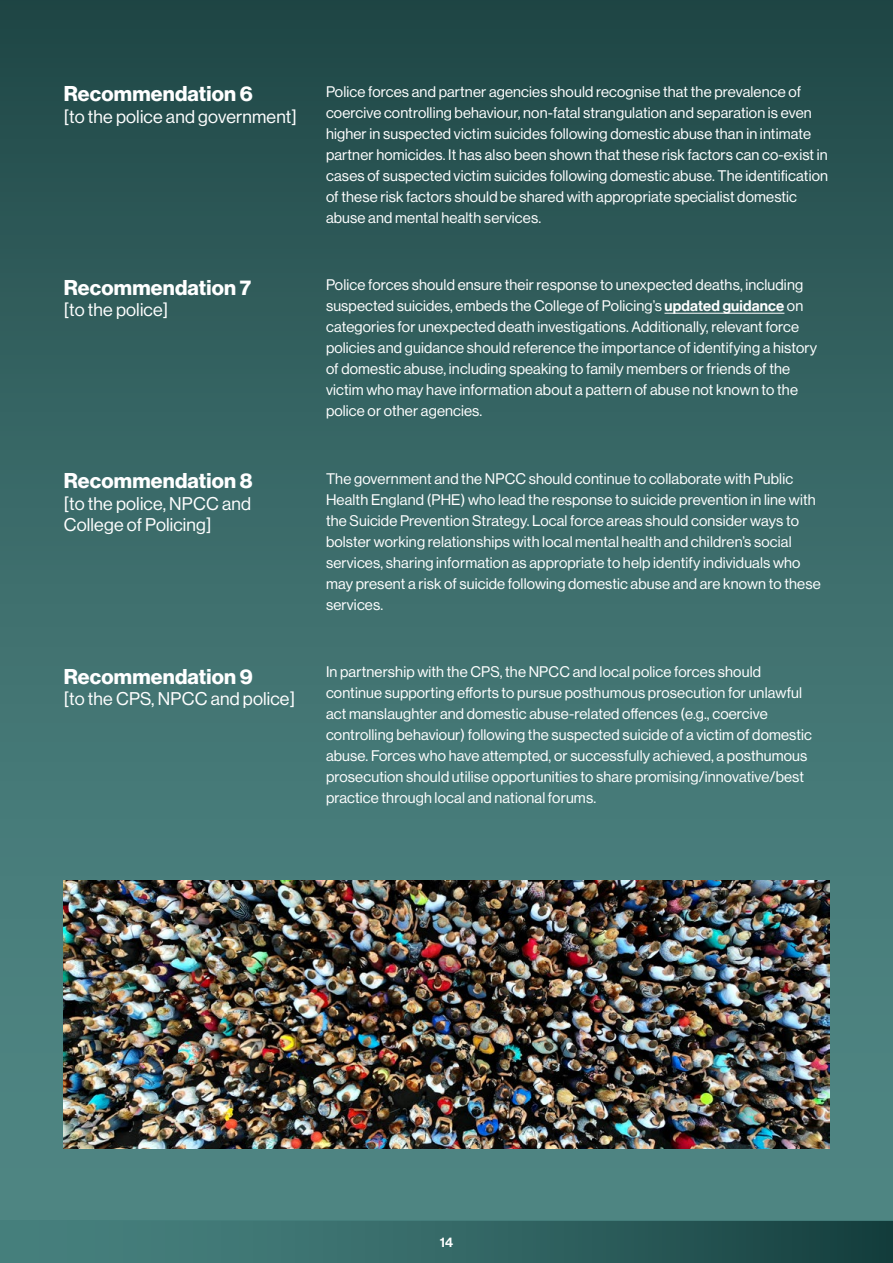
<style>
.page{position:relative;width:893px;height:1263px;background:#fff}
.page>*{position:absolute;margin:0;border:0;box-sizing:border-box;transform-origin:0 0}
.t1{font:21px "N Haas Grotesk DS Pro 75 Bd";letter-spacing:.01em;color:#fff}
.t2{font:18px/21.6px "N Haas Grotesk DS Pro 55 Rg";letter-spacing:.01em;color:#fff}
.t3{font:15px/21px "N Haas Grotesk DS Pro 55 Rg";letter-spacing:.01em;color:#fff}
.t4{font:13.5px "N Haas Grotesk DS Pro 65 Md";color:#fff}
.s1{font-family:"N Haas Grotesk DS Pro 65 Md"}
</style>
<div class="page">
<div style="left:0;top:1221px;width:893px;height:42px;background:linear-gradient(to right,#4d8886,#184342)"></div>
<div style="left:0;top:0;width:893px;height:1220px;background:linear-gradient(to bottom,#234c4b,#558d8b)"></div>
<hr style="left:664px;top:313px;width:120px;height:1px;background:#fff">
<img style="left:64px;top:880px;width:765px;height:268px">
<p class="t1" style="left:64px;top:82px;width:191px">Recommendation 6</p>
<p class="t2" style="left:64px;top:106px;width:235px">[to the police and government]</p>
<p class="t3" style="left:326px;top:81px;width:503px">Police forces and partner agencies should recognise that the prevalence of coercive controlling behaviour, non-fatal strangulation and separation is even higher in suspected victim suicides following domestic abuse than in intimate partner homicides. It has also been shown that these risk factors can co-exist in cases of suspected victim suicides following domestic abuse. The identification of these risk factors should be shared with appropriate specialist domestic abuse and mental health services.</p>
<p class="t1" style="left:64px;top:275px;width:189px">Recommendation 7</p>
<p class="t2" style="left:64px;top:299px;width:106px">[to the police]</p>
<p class="t3" style="left:326px;top:275px;width:493px">Police forces should ensure their response to unexpected deaths, including suspected suicides, embeds the College of Policing’s <span class="s1">updated guidance</span> on categories for unexpected death investigations. Additionally, relevant force policies and guidance should reference the importance of identifying a history of domestic abuse, including speaking to family members or friends of the victim who may have information about a pattern of abuse not known to the police or other agencies.</p>
<p class="t1" style="left:64px;top:469px;width:190px">Recommendation 8</p>
<p class="t2" style="left:64px;top:493px;width:189px">[to the police, NPCC and<br>College of Policing]</p>
<p class="t3" style="left:326px;top:468px;width:496px">The government and the NPCC should continue to collaborate with Public Health England (PHE) who lead the response to suicide prevention in line with the Suicide Prevention Strategy. Local force areas should consider ways to bolster working relationships with local mental health and children’s social services, sharing information as appropriate to help identify individuals who may present a risk of suicide following domestic abuse and are known to these services.</p>
<p class="t1" style="left:64px;top:664px;width:190px">Recommendation 9</p>
<p class="t2" style="left:64px;top:688px;width:233px">[to the CPS, NPCC and police]</p>
<p class="t3" style="left:326px;top:662px;width:487px">In partnership with the CPS, the NPCC and local police forces should continue supporting efforts to pursue posthumous prosecution for unlawful act manslaughter and domestic abuse-related offences (e.g., coercive controlling behaviour) following the suspected suicide of a victim of domestic abuse. Forces who have attempted, or successfully achieved, a posthumous prosecution should utilise opportunities to share promising/innovative/best practice through local and national forums.</p>
<p class="t4" style="left:440px;top:1234px;width:15px">14</p>
</div>
